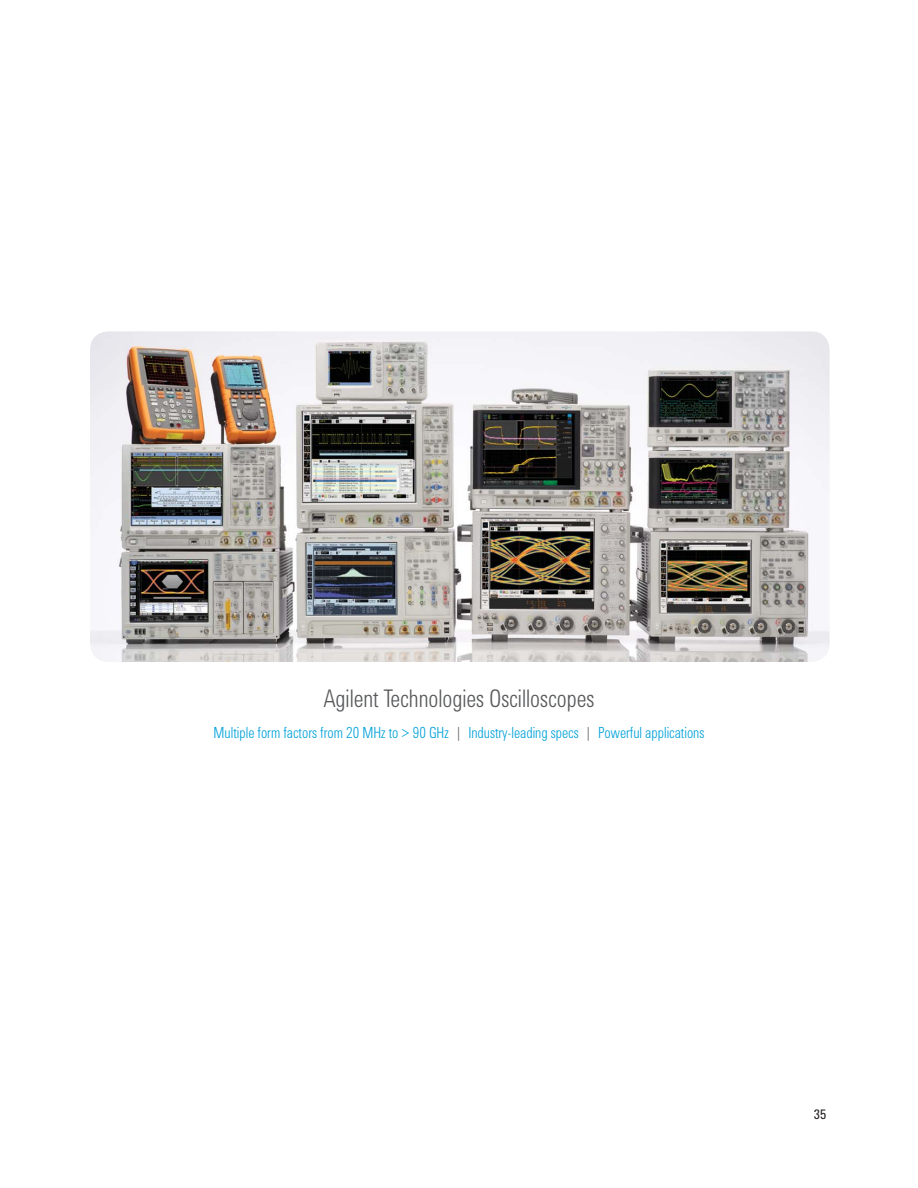
<style>
.page{position:relative;width:918px;height:1188px;background:#fff}
.page>*{position:absolute;margin:0;border:0;box-sizing:border-box;transform-origin:0 0}
.t1{font:300 24.9px "Agilent Condensed CFF";color:#58595b;scale:.9 1}
.t2{font:300 15.75px "Agilent Condensed CFF";color:#00a1d8;scale:.9 1}
.t3{font:13.5px "Agilent Condensed CFF";color:#231f20}
.s1{color:#58595b}
</style>
<div class="page">
<img style="left:91px;top:331px;width:739px;height:331px;border-radius:18px">
<h1 class="t1" style="left:324px;top:689px;width:302px">Agilent Technologies Oscilloscopes</h1>
<p class="t2" style="left:214px;top:727px;width:547px">Multiple form factors from 20 MHz to &gt; 90 GHz <span class="s1">|</span> Industry-leading specs <span class="s1">|</span> Powerful applications</p>
<p class="t3" style="left:814px;top:1109px;width:14px">35</p>
</div>
